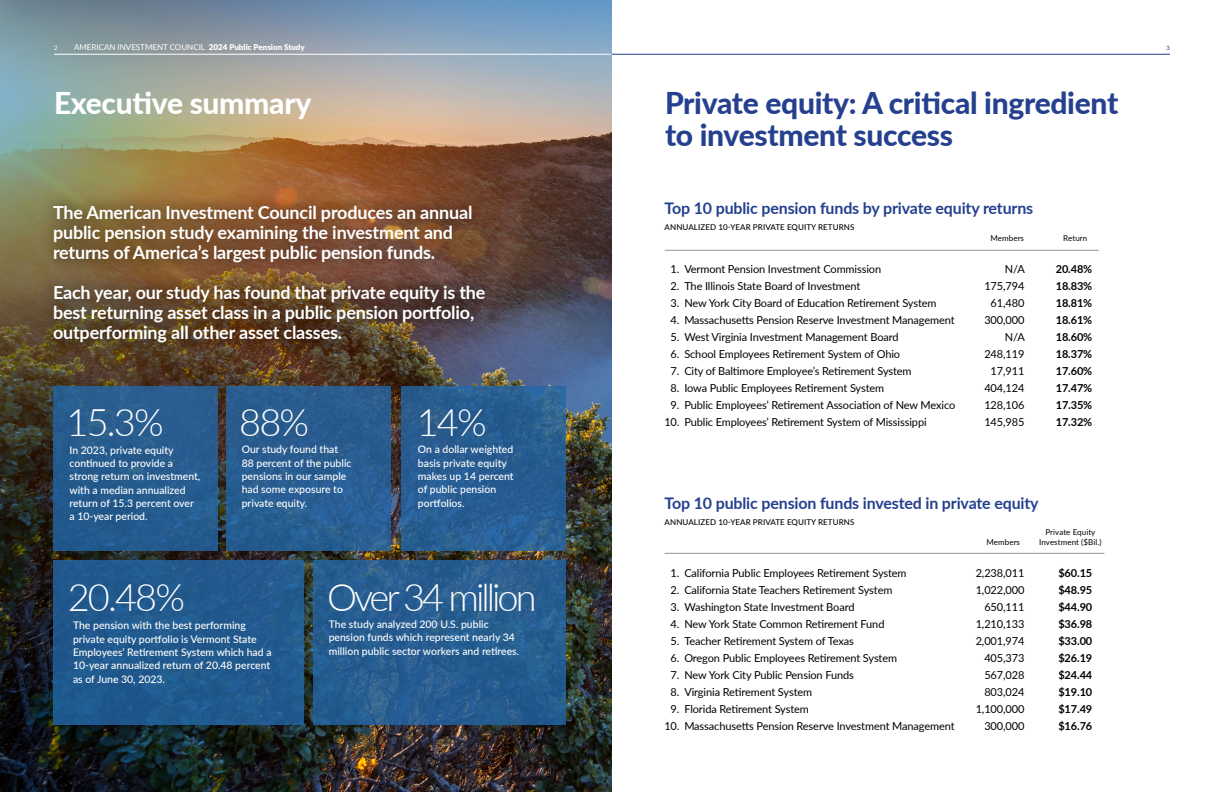
<style>
.page{position:relative;width:1224px;height:792px;background:#fff}
.page>*{position:absolute;margin:0;border:0;box-sizing:border-box;transform-origin:0 0}
.t1{font:300 38px "Lato";letter-spacing:-.08em;color:#fff}
.t2{font:800 30px/32px "Lato";letter-spacing:-.01em;color:#25408f}
.t3{font:800 30px "Lato";letter-spacing:-.01em;color:#fff}
.t4{font:700 18px/20px "Lato";letter-spacing:-.01em;color:#fff}
.chart_headline{font:700 16px "Lato";letter-spacing:-.01em;color:#25408f}
.t5{font:11px "Lato";letter-spacing:-.01em;color:#000}
.t6{font:700 11px "Lato";letter-spacing:-.01em;color:#000}
.t7{font:500 10.4px/13.3px "Lato";color:#fff}
.chart_sub_headline{font:500 8px "Lato";letter-spacing:.01em;color:#000}
.t8{font:8px "Lato";letter-spacing:.01em;color:#000}
.t9{font:8px "Lato";color:#fff}
.t10{font:6px "Lato";color:#fff}
.t11{font:6px "Lato";color:#25408f}
.s1{font-weight:900}
</style>
<div class="page">
<img style="left:0;top:0;width:612px;height:792px">
<div style="left:53px;top:386px;width:164px;height:165px;background:#265b8e"></div>
<svg style="left:314px;top:561px;width:252px;height:164px;background:#275d90"></svg>
<svg style="left:227px;top:386px;width:164px;height:165px;background:#285d90"></svg>
<div style="left:53px;top:561px;width:251px;height:164px;background:#21598d"></div>
<div style="left:39px;top:192px;width:460px;height:165px;background:#000;opacity:.75"></div>
<svg style="left:402px;top:386px;width:164px;height:165px;background:#285d91"></svg>
<hr style="left:665px;top:250px;width:434px;height:1px;background:#969696">
<hr style="left:665px;top:553px;width:439px;height:1px;background:#969696">
<hr style="left:610px;top:54px;width:560px;height:1px;background:#25408f">
<hr style="left:54px;top:54px;width:558px;height:1px;background:#fff">
<p class="t10" style="left:54px;top:44px;width:5px">2</p>
<p class="t9" style="left:74px;top:42px;width:232px">AMERICAN INVESTMENT COUNCIL <span class="s1">2024 Public Pension Study</span></p>
<p class="t11" style="left:1167px;top:44px;width:5px">3</p>
<p class="t3" style="left:54px;top:81px;width:259px">Executive summary</p>
<p class="t4" style="left:53px;top:202px;width:421px">The American Investment Council produces an annual public pension study examining the investment and returns of America’s largest public pension funds.</p>
<p class="t4" style="left:53px;top:282px;width:434px">Each year, our study has found that private equity is the best returning asset class in a public pension portfolio, outperforming all other asset classes.</p>
<p class="t1" style="left:67px;top:396px;width:98px">15.3%</p>
<p class="t1" style="left:239px;top:396px;width:71px">88%</p>
<p class="t1" style="left:417px;top:396px;width:71px">14%</p>
<p class="t7" style="left:70px;top:443px;width:132px">In 2023, private equity continued to provide a strong return on investment, with a median annualized return of 15.3 percent over a 10-year period.</p>
<p class="t7" style="left:242px;top:442px;width:111px">Our study found that<br>88 percent of the public pensions in our sample had some exposure to private equity.</p>
<p class="t7" style="left:418px;top:442px;width:97px">On a dollar weighted basis private equity makes up 14 percent of public pension portfolios.</p>
<p class="t1" style="left:68px;top:571px;width:119px">20.48%</p>
<p class="t1" style="left:327px;top:571px;width:211px">Over 34 million</p>
<p class="t7" style="left:73px;top:619px;width:200px">The pension with the best performing private equity portfolio is Vermont State Employees’ Retirement System which had a 10-year annualized return of 20.48 percent as of June 30, 2023.</p>
<p class="t7" style="left:329px;top:617px;width:192px">The study analyzed 200 U.S. public pension funds which represent nearly 34 million public sector workers and retirees.</p>
<p class="t2" style="left:665px;top:86px;width:455px">Private equity: A critical ingredient to investment success</p>
<p class="chart_headline" style="left:665px;top:197px;width:370px">Top 10 public pension funds by private equity returns</p>
<p class="chart_sub_headline" style="left:665px;top:222px;width:191px">ANNUALIZED 10-YEAR PRIVATE EQUITY RETURNS</p>
<p class="t8" style="left:990px;top:232px;width:35px">Members</p>
<p class="t8" style="left:1063px;top:232px;width:26px">Return</p>
<p class="t5" style="left:671px;top:261px;width:212px">1. Vermont Pension Investment Commission</p>
<p class="t5" style="left:1005px;top:261px;width:21px">N/A</p>
<p class="t6" style="left:1056px;top:261px;width:38px">20.48%</p>
<p class="t5" style="left:671px;top:278px;width:191px">2. The Illinois State Board of Investment</p>
<p class="t5" style="left:984px;top:278px;width:42px">175,794</p>
<p class="t6" style="left:1056px;top:278px;width:38px">18.83%</p>
<p class="t5" style="left:671px;top:295px;width:268px">3. New York City Board of Education Retirement System</p>
<p class="t5" style="left:991px;top:295px;width:35px">61,480</p>
<p class="t6" style="left:1056px;top:295px;width:38px">18.81%</p>
<p class="t5" style="left:671px;top:312px;width:286px">4. Massachusetts Pension Reserve Investment Management</p>
<p class="t5" style="left:984px;top:312px;width:42px">300,000</p>
<p class="t6" style="left:1056px;top:312px;width:38px">18.61%</p>
<p class="t5" style="left:671px;top:329px;width:230px">5. West Virginia Investment Management Board</p>
<p class="t5" style="left:1005px;top:329px;width:21px">N/A</p>
<p class="t6" style="left:1056px;top:329px;width:38px">18.60%</p>
<p class="t5" style="left:671px;top:346px;width:231px">6. School Employees Retirement System of Ohio</p>
<p class="t5" style="left:984px;top:346px;width:42px">248,119</p>
<p class="t6" style="left:1056px;top:346px;width:38px">18.37%</p>
<p class="t5" style="left:671px;top:363px;width:243px">7. City of Baltimore Employee’s Retirement System</p>
<p class="t5" style="left:991px;top:363px;width:35px">17,911</p>
<p class="t6" style="left:1056px;top:363px;width:38px">17.60%</p>
<p class="t5" style="left:671px;top:380px;width:215px">8. Iowa Public Employees Retirement System</p>
<p class="t5" style="left:984px;top:380px;width:42px">404,124</p>
<p class="t6" style="left:1056px;top:380px;width:38px">17.47%</p>
<p class="t5" style="left:671px;top:397px;width:286px">9. Public Employees’ Retirement Association of New Mexico</p>
<p class="t5" style="left:984px;top:397px;width:42px">128,106</p>
<p class="t6" style="left:1056px;top:397px;width:38px">17.35%</p>
<p class="t5" style="left:664px;top:414px;width:264px">10. Public Employees’ Retirement System of Mississippi</p>
<p class="t5" style="left:984px;top:414px;width:42px">145,985</p>
<p class="t6" style="left:1056px;top:414px;width:38px">17.32%</p>
<p class="chart_headline" style="left:665px;top:491px;width:376px">Top 10 public pension funds invested in private equity</p>
<p class="chart_sub_headline" style="left:665px;top:516px;width:191px">ANNUALIZED 10-YEAR PRIVATE EQUITY RETURNS</p>
<p class="t8" style="left:1045px;top:526px;width:51px">Private Equity</p>
<p class="t8" style="left:986px;top:536px;width:35px">Members</p>
<p class="t8" style="left:1039px;top:536px;width:64px">Investment ($Bil.)</p>
<p class="t5" style="left:671px;top:565px;width:238px">1. California Public Employees Retirement System</p>
<p class="t5" style="left:976px;top:565px;width:50px">2,238,011</p>
<p class="t6" style="left:1058px;top:565px;width:35px">$60.15</p>
<p class="t5" style="left:671px;top:582px;width:223px">2. California State Teachers Retirement System</p>
<p class="t5" style="left:976px;top:582px;width:50px">1,022,000</p>
<p class="t6" style="left:1058px;top:582px;width:35px">$48.95</p>
<p class="t5" style="left:671px;top:599px;width:185px">3. Washington State Investment Board</p>
<p class="t5" style="left:984px;top:599px;width:42px">650,111</p>
<p class="t6" style="left:1058px;top:599px;width:35px">$44.90</p>
<p class="t5" style="left:671px;top:616px;width:215px">4. New York State Common Retirement Fund</p>
<p class="t5" style="left:976px;top:616px;width:50px">1,210,133</p>
<p class="t6" style="left:1058px;top:616px;width:35px">$36.98</p>
<p class="t5" style="left:671px;top:633px;width:185px">5. Teacher Retirement System of Texas</p>
<p class="t5" style="left:976px;top:633px;width:50px">2,001,974</p>
<p class="t6" style="left:1058px;top:633px;width:35px">$33.00</p>
<p class="t5" style="left:671px;top:650px;width:228px">6. Oregon Public Employees Retirement System</p>
<p class="t5" style="left:984px;top:650px;width:42px">405,373</p>
<p class="t6" style="left:1058px;top:650px;width:35px">$26.19</p>
<p class="t5" style="left:671px;top:667px;width:185px">7. New York City Public Pension Funds</p>
<p class="t5" style="left:984px;top:667px;width:42px">567,028</p>
<p class="t6" style="left:1058px;top:667px;width:35px">$24.44</p>
<p class="t5" style="left:671px;top:684px;width:143px">8. Virginia Retirement System</p>
<p class="t5" style="left:984px;top:684px;width:42px">803,024</p>
<p class="t6" style="left:1058px;top:684px;width:35px">$19.10</p>
<p class="t5" style="left:671px;top:701px;width:140px">9. Florida Retirement System</p>
<p class="t5" style="left:976px;top:701px;width:50px">1,100,000</p>
<p class="t6" style="left:1058px;top:701px;width:35px">$17.49</p>
<p class="t5" style="left:664px;top:718px;width:292px">10. Massachusetts Pension Reserve Investment Management</p>
<p class="t5" style="left:984px;top:718px;width:42px">300,000</p>
<p class="t6" style="left:1058px;top:718px;width:35px">$16.76</p>
</div>
